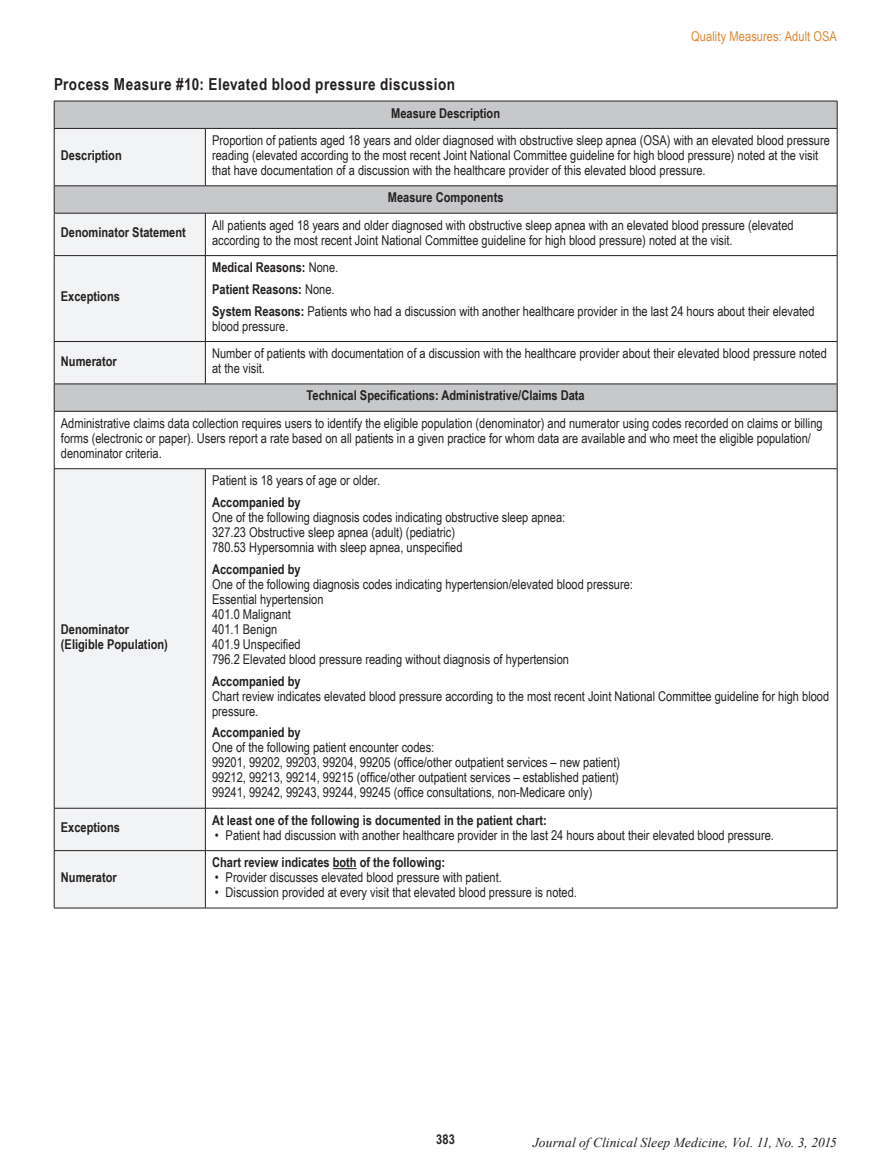
<style>
.page{position:relative;width:891px;height:1175px;background:#fff}
.page>*{position:absolute;margin:0;border:0;box-sizing:border-box;transform-origin:0 0}
.t1{font:700 16.5px "Arial Narrow";letter-spacing:.03em;color:#231f20}
.t2{font:13.5px/15px "Arial Narrow";color:#231f20}
.t3{font:700 13.5px/15px "Arial Narrow";color:#231f20}
.t4{font:italic 13.5px "Times New Roman";letter-spacing:.005em;color:#231f20}
.t5{font:13.5px "Arial Narrow";letter-spacing:.005em;color:#dc8835}
.s1{font-weight:700}
</style>
<div class="page">
<svg style="left:55px;top:102px;width:782px;height:309px"></svg>
<svg style="left:55px;top:129px;width:150px;height:778px;fill:#f2f3f4"></svg>
<hr style="left:54px;top:101px;width:151px;height:1px;background:#231f20">
<svg style="left:54px;top:101px;width:1px;height:27px"></svg>
<hr style="left:205px;top:101px;width:632px;height:1px;background:#231f20">
<svg style="left:837px;top:101px;width:1px;height:27px"></svg>
<hr style="left:54px;top:128px;width:151px;height:1px;background:#231f20">
<hr style="left:54px;top:129px;width:1px;height:57px;background:#231f20">
<hr style="left:205px;top:128px;width:632px;height:1px;background:#231f20">
<hr style="left:205px;top:129px;width:1px;height:57px;background:#231f20">
<hr style="left:837px;top:129px;width:1px;height:57px;background:#231f20">
<hr style="left:54px;top:213px;width:1px;height:42px;background:#231f20">
<hr style="left:205px;top:213px;width:1px;height:42px;background:#231f20">
<hr style="left:837px;top:213px;width:1px;height:42px;background:#231f20">
<hr style="left:54px;top:255px;width:151px;height:1px;background:#231f20">
<hr style="left:54px;top:256px;width:1px;height:85px;background:#231f20">
<hr style="left:205px;top:255px;width:632px;height:1px;background:#231f20">
<hr style="left:205px;top:256px;width:1px;height:85px;background:#231f20">
<hr style="left:837px;top:256px;width:1px;height:85px;background:#231f20">
<hr style="left:54px;top:341px;width:151px;height:1px;background:#231f20">
<hr style="left:54px;top:342px;width:1px;height:42px;background:#231f20">
<hr style="left:205px;top:341px;width:632px;height:1px;background:#231f20">
<hr style="left:205px;top:342px;width:1px;height:42px;background:#231f20">
<hr style="left:837px;top:342px;width:1px;height:42px;background:#231f20">
<hr style="left:54px;top:384px;width:151px;height:1px;background:#231f20">
<svg style="left:54px;top:384px;width:1px;height:27px"></svg>
<hr style="left:205px;top:384px;width:632px;height:1px;background:#231f20">
<svg style="left:837px;top:384px;width:1px;height:27px"></svg>
<hr style="left:54px;top:411px;width:151px;height:1px;background:#231f20">
<hr style="left:54px;top:411px;width:1px;height:57px;background:#231f20">
<hr style="left:205px;top:411px;width:632px;height:1px;background:#231f20">
<hr style="left:837px;top:411px;width:1px;height:57px;background:#231f20">
<hr style="left:54px;top:468px;width:151px;height:1px;background:#231f20">
<hr style="left:54px;top:469px;width:1px;height:339px;background:#231f20">
<hr style="left:205px;top:468px;width:632px;height:1px;background:#231f20">
<hr style="left:205px;top:469px;width:1px;height:339px;background:#231f20">
<hr style="left:837px;top:469px;width:1px;height:339px;background:#231f20">
<hr style="left:54px;top:808px;width:151px;height:1px;background:#231f20">
<hr style="left:54px;top:808px;width:1px;height:42px;background:#231f20">
<hr style="left:205px;top:808px;width:632px;height:1px;background:#231f20">
<hr style="left:205px;top:808px;width:1px;height:42px;background:#231f20">
<hr style="left:837px;top:808px;width:1px;height:42px;background:#231f20">
<hr style="left:54px;top:850px;width:151px;height:1px;background:#231f20">
<hr style="left:54px;top:850px;width:1px;height:57px;background:#231f20">
<hr style="left:205px;top:850px;width:632px;height:1px;background:#231f20">
<hr style="left:205px;top:850px;width:1px;height:57px;background:#231f20">
<hr style="left:837px;top:850px;width:1px;height:57px;background:#231f20">
<hr style="left:54px;top:907px;width:151px;height:1px;background:#231f20">
<hr style="left:205px;top:907px;width:632px;height:1px;background:#231f20">
<hr style="left:54px;top:185px;width:151px;height:1px;background:#231f20">
<svg style="left:54px;top:186px;width:1px;height:27px"></svg>
<hr style="left:205px;top:185px;width:632px;height:1px;background:#231f20">
<svg style="left:837px;top:186px;width:1px;height:27px"></svg>
<hr style="left:54px;top:213px;width:151px;height:1px;background:#231f20">
<hr style="left:205px;top:213px;width:632px;height:1px;background:#231f20">
<svg style="left:333px;top:868px;width:24px;height:1px"></svg>
<p class="t5" style="left:691px;top:26px;width:147px">Quality Measures: Adult OSA</p>
<p class="t1" style="left:54px;top:72px;width:403px">Process Measure #10: Elevated blood pressure discussion</p>
<p class="t3" style="left:391px;top:105px;width:110px">Measure Description</p>
<p class="t3" style="left:61px;top:147px;width:62px">Description</p>
<p class="t2" style="left:212px;top:132px;width:619px">Proportion of patients aged 18 years and older diagnosed with obstructive sleep apnea (OSA) with an elevated blood pressure reading (elevated according to the most recent Joint National Committee guideline for high blood pressure) noted at the visit that have documentation of a discussion with the healthcare provider of this elevated blood pressure.</p>
<p class="t3" style="left:388px;top:189px;width:117px">Measure Components</p>
<p class="t3" style="left:61px;top:224px;width:126px">Denominator Statement</p>
<p class="t2" style="left:212px;top:217px;width:583px">All patients aged 18 years and older diagnosed with obstructive sleep apnea with an elevated blood pressure (elevated according to the most recent Joint National Committee guideline for high blood pressure) noted at the visit.</p>
<p class="t3" style="left:61px;top:288px;width:61px">Exceptions</p>
<p class="t2" style="left:212px;top:256px;width:604px;line-height:21.8px"><span class="s1">Medical Reasons:</span> None.<br><span class="s1">Patient Reasons:</span> None.<br><span class="s1">System Reasons:</span> Patients who had a discussion with another healthcare provider in the last 24 hours about their elevated</p>
<p class="t2" style="left:212px;top:318px;width:78px">blood pressure.</p>
<p class="t3" style="left:61px;top:353px;width:57px">Numerator</p>
<p class="t2" style="left:212px;top:345px;width:616px">Number of patients with documentation of a discussion with the healthcare provider about their elevated blood pressure noted at the visit.</p>
<p class="t3" style="left:307px;top:387px;width:280px">Technical Specifications: Administrative/Claims Data</p>
<p class="t2" style="left:61px;top:415px;width:763px">Administrative claims data collection requires users to identify the eligible population (denominator) and numerator using codes recorded on claims or billing forms (electronic or paper). Users report a rate based on all patients in a given practice for whom data are available and who meet the eligible population/ denominator criteria.</p>
<p class="t3" style="left:61px;top:621px;width:109px">Denominator (Eligible Population)</p>
<p class="t3" style="left:61px;top:819px;width:61px">Exceptions</p>
<p class="t3" style="left:61px;top:869px;width:57px">Numerator</p>
<p class="t2" style="left:212px;top:472px;width:170px">Patient is 18 years of age or older.</p>
<p class="t3" style="left:212px;top:494px;width:90px">Accompanied by</p>
<p class="t2" style="left:212px;top:509px;width:355px">One of the following diagnosis codes indicating obstructive sleep apnea:<br>327.23 Obstructive sleep apnea (adult) (pediatric)<br>780.53 Hypersomnia with sleep apnea, unspecified</p>
<p class="t3" style="left:212px;top:561px;width:90px">Accompanied by</p>
<p class="t2" style="left:212px;top:576px;width:422px">One of the following diagnosis codes indicating hypertension/elevated blood pressure:<br>Essential hypertension<br>401.0 Malignant<br>401.1 Benign<br>401.9 Unspecified<br>796.2 Elevated blood pressure reading without diagnosis of hypertension</p>
<p class="t3" style="left:212px;top:672px;width:90px">Accompanied by</p>
<p class="t2" style="left:212px;top:688px;width:619px">Chart review indicates elevated blood pressure according to the most recent Joint National Committee guideline for high blood pressure.</p>
<p class="t3" style="left:212px;top:724px;width:90px">Accompanied by</p>
<p class="t2" style="left:212px;top:739px;width:410px">One of the following patient encounter codes:<br>99201, 99202, 99203, 99204, 99205 (office/other outpatient services – new patient)<br>99212, 99213, 99214, 99215 (office/other outpatient services – established patient)<br>99241, 99242, 99243, 99244, 99245 (office consultations, non-Medicare only)</p>
<p class="t3" style="left:212px;top:812px;width:336px">At least one of the following is documented in the patient chart:</p>
<p class="t2" style="left:215px;top:827px;width:561px">• Patient had discussion with another healthcare provider in the last 24 hours about their elevated blood pressure.</p>
<p class="t3" style="left:212px;top:854px;width:235px">Chart review indicates both of the following:</p>
<p class="t2" style="left:215px;top:869px;width:289px">• Provider discusses elevated blood pressure with patient.</p>
<p class="t2" style="left:215px;top:884px;width:364px">• Discussion provided at every visit that elevated blood pressure is noted.</p>
<p class="t3" style="left:436px;top:1131px;width:20px">383</p>
<p class="t4" style="left:533px;top:1133px;width:306px">Journal of Clinical Sleep Medicine, Vol. 11, No. 3, 2015</p>
</div>
